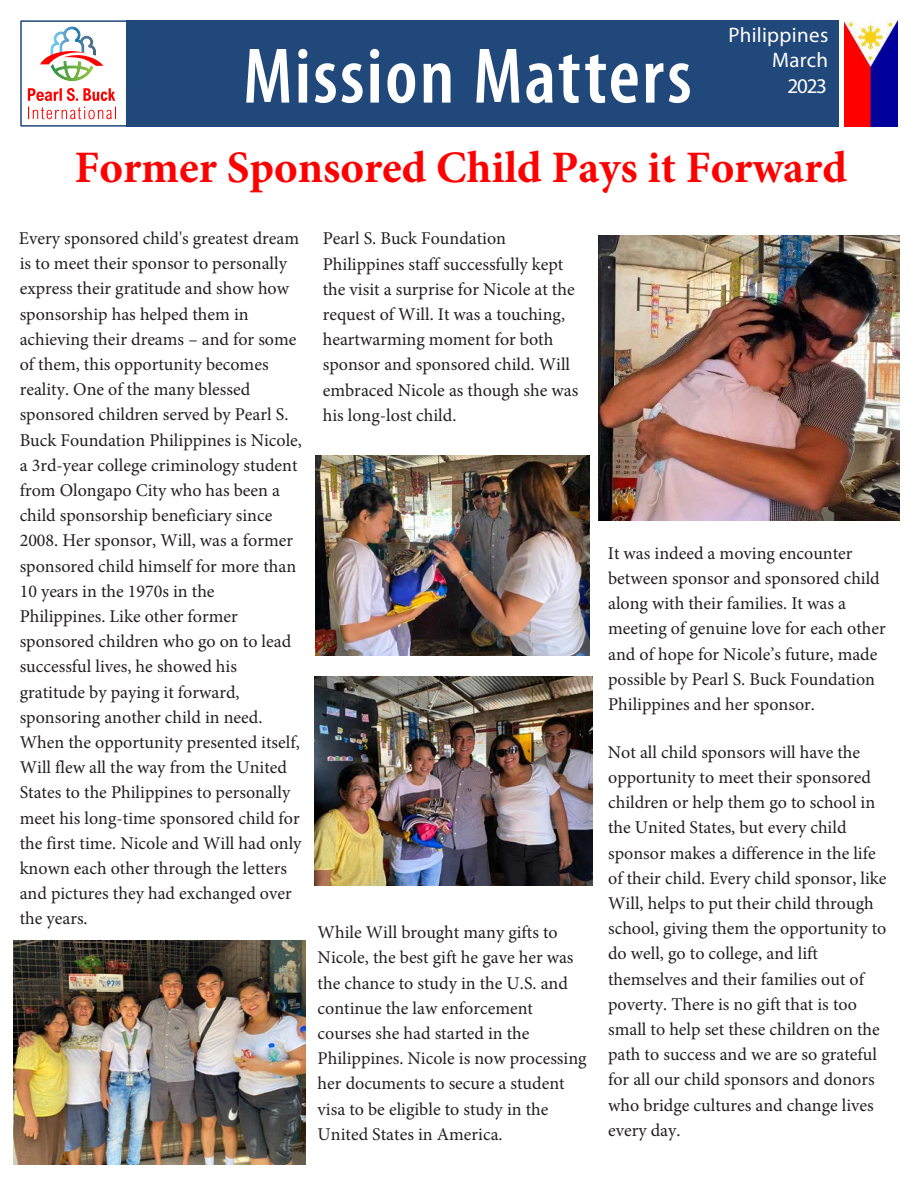
<style>
.page{position:relative;width:918px;height:1188px;background:#fff}
.page>*{position:absolute;margin:0;border:0;box-sizing:border-box;transform-origin:0 0}
.t1{font:600 condensed 79.5px "Myriad Pro";letter-spacing:.03em;color:#fff}
.t2{font:700 45px "Minion Pro";color:#f00}
.t3{font:21px/25.2px "Myriad Pro";letter-spacing:.015em;color:#fff;text-align:right}
.t4{font:18px/25.2px "Minion Pro";color:#231f20}
</style>
<div class="page">
<div style="left:127px;top:20px;width:712px;height:107px;background:#20487b"></div>
<svg style="left:40px;top:26px;width:63px;height:55px"></svg>
<svg style="left:28px;top:107px;width:88px;height:12px"></svg>
<svg style="left:28px;top:88px;width:87px;height:13px"></svg>
<div style="left:20px;top:20px;width:107px;height:107px;border:2px solid #20487b"></div>
<img style="left:844px;top:20px;width:54px;height:107px">
<img style="left:314px;top:676px;width:279px;height:210px">
<img style="left:14px;top:941px;width:291px;height:223px">
<img style="left:598px;top:235px;width:302px;height:285px">
<img style="left:315px;top:456px;width:274px;height:200px">
<h1 class="t1" style="left:243px;top:43px;width:450px">Mission Matters</h1>
<p class="t3" style="left:729px;top:24px;width:101px">Philippines<br>March<br>2023</p>
<h2 class="t2" style="left:74px;top:136px;width:774px">Former Sponsored Child Pays it Forward</h2>
<p class="t4" style="left:323px;top:226px;width:257px">Pearl S. Buck Foundation<br>Philippines staff successfully kept the visit a surprise for Nicole at the request of Will. It was a touching, heartwarming moment for both sponsor and sponsored child. Will embraced Nicole as though she was his long-lost child.</p>
<p class="t4" style="left:19px;top:226px;width:285px">Every sponsored child's greatest dream is to meet their sponsor to personally express their gratitude and show how sponsorship has helped them in achieving their dreams – and for some of them, this opportunity becomes reality. One of the many blessed sponsored children served by Pearl S.<br>Buck Foundation Philippines is Nicole, a 3rd-year college criminology student from Olongapo City who has been a child sponsorship beneficiary since 2008. Her sponsor, Will, was a former sponsored child himself for more than 10 years in the 1970s in the Philippines. Like other former sponsored children who go on to lead successful lives, he showed his gratitude by paying it forward, sponsoring another child in need.<br>When the opportunity presented itself, Will flew all the way from the United States to the Philippines to personally meet his long-time sponsored child for the first time. Nicole and Will had only known each other through the letters and pictures they had exchanged over the years.</p>
<p class="t4" style="left:608px;top:540px;width:279px">It was indeed a moving encounter between sponsor and sponsored child along with their families. It was a meeting of genuine love for each other and of hope for Nicole’s future, made possible by Pearl S. Buck Foundation Philippines and her sponsor.</p>
<p class="t4" style="left:608px;top:739px;width:280px">Not all child sponsors will have the opportunity to meet their sponsored children or help them go to school in the United States, but every child sponsor makes a difference in the life of their child. Every child sponsor, like Will, helps to put their child through school, giving them the opportunity to do well, go to college, and lift themselves and their families out of poverty. There is no gift that is too small to help set these children on the path to success and we are so grateful for all our child sponsors and donors who bridge cultures and change lives every day.</p>
<p class="t4" style="left:318px;top:920px;width:271px">While Will brought many gifts to<br>Nicole, the best gift he gave her was the chance to study in the U.S. and continue the law enforcement courses she had started in the<br>Philippines. Nicole is now processing her documents to secure a student visa to be eligible to study in the<br>United States in America.</p>
</div>
